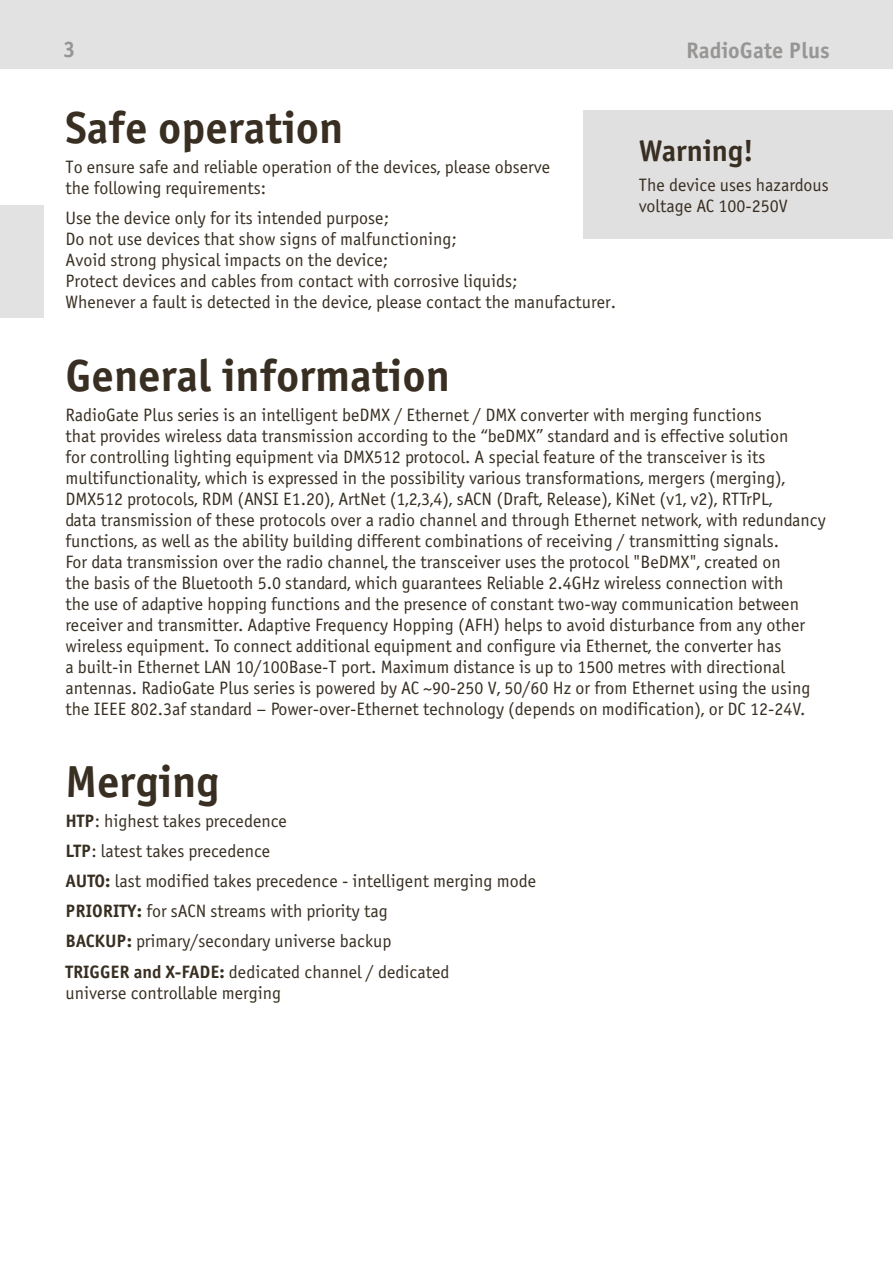
<style>
.page{position:relative;width:893px;height:1263px;background:#fff}
.page>*{position:absolute;margin:0;border:0;box-sizing:border-box;transform-origin:0 0}
.t1{font:700 45px "Officina Sans C";color:#382f22}
.t2{font:700 30px "Officina Sans C";color:#382f22}
.t3{font:700 22.5px "Officina Sans C";color:#979695}
.t4{font:18px/21px "Officina Sans C";color:#382f22}
.s1{font-weight:700}
</style>
<div class="page">
<div style="left:0;top:0;width:893px;height:68px;background:#e3e2e3"></div>
<div style="left:0;top:206px;width:44px;height:112px;background:#e3e2e3"></div>
<div style="left:584px;top:111px;width:309px;height:128px;background:#e1e0e1"></div>
<p class="t3" style="left:63px;top:37px;width:14px">3</p>
<p class="t3" style="left:686px;top:38px;width:145px">RadioGate Plus</p>
<h1 class="t1" style="left:65px;top:103px;width:279px">Safe operation</h1>
<p class="t4" style="left:65px;top:157px;width:486px">To ensure safe and reliable operation of the devices, please observe the following requirements:</p>
<p class="t4" style="left:65px;top:208px;width:552px">Use the device only for its intended purpose;<br>Do not use devices that show signs of malfunctioning;<br>Avoid strong physical impacts on the device;<br>Protect devices and cables from contact with corrosive liquids;<br>Whenever a fault is detected in the device, please contact the manufacturer.</p>
<h2 class="t2" style="left:639px;top:134px;width:117px">Warning!</h2>
<p class="t4" style="left:639px;top:175px;width:191px">The device uses hazardous voltage AC 100-250V</p>
<h1 class="t1" style="left:65px;top:350px;width:386px">General information</h1>
<p class="t4" style="left:65px;top:405px;width:762px">RadioGate Plus series is an intelligent beDMX / Ethernet / DMX converter with merging functions<br>that provides wireless data transmission according to the “beDMX” standard and is effective solution<br>for controlling lighting equipment via DMX512 protocol. A special feature of the transceiver is its multifunctionality, which is expressed in the possibility various transformations, mergers (merging), DMX512 protocols, RDM (ANSI E1.20), ArtNet (1,2,3,4), sACN (Draft, Release), KiNet (v1, v2), RTTrPL,<br>data transmission of these protocols over a radio channel and through Ethernet network, with redundancy functions, as well as the ability building different combinations of receiving / transmitting signals.<br>For data transmission over the radio channel, the transceiver uses the protocol "BeDMX", created on<br>the basis of the Bluetooth 5.0 standard, which guarantees Reliable 2.4GHz wireless connection with<br>the use of adaptive hopping functions and the presence of constant two-way communication between receiver and transmitter. Adaptive Frequency Hopping (AFH) helps to avoid disturbance from any other wireless equipment. To connect additional equipment and configure via Ethernet, the converter has<br>a built-in Ethernet LAN 10/100Base-T port. Maximum distance is up to 1500 metres with directional antennas. RadioGate Plus series is powered by AC ~90-250 V, 50/60 Hz or from Ethernet using the using the IEEE 802.3af standard – Power-over-Ethernet technology (depends on modification), or DC 12-24V.</p>
<h1 class="t1" style="left:65px;top:757px;width:155px">Merging</h1>
<p class="t4" style="left:65px;top:807px;width:472px;line-height:30px"><span class="s1">HTP</span>: highest takes precedence<br><span class="s1">LTP</span>: latest takes precedence<br><span class="s1">AUTO:</span> last modified takes precedence - intelligent merging mode <span class="s1">PRIORITY:</span> for sACN streams with priority tag<br><span class="s1">BACKUP:</span> primary/secondary universe backup<br><span class="s1">TRIGGER and X-FADE:</span> dedicated channel / dedicated</p>
<p class="t4" style="left:65px;top:982px;width:217px">universe controllable merging</p>
</div>
